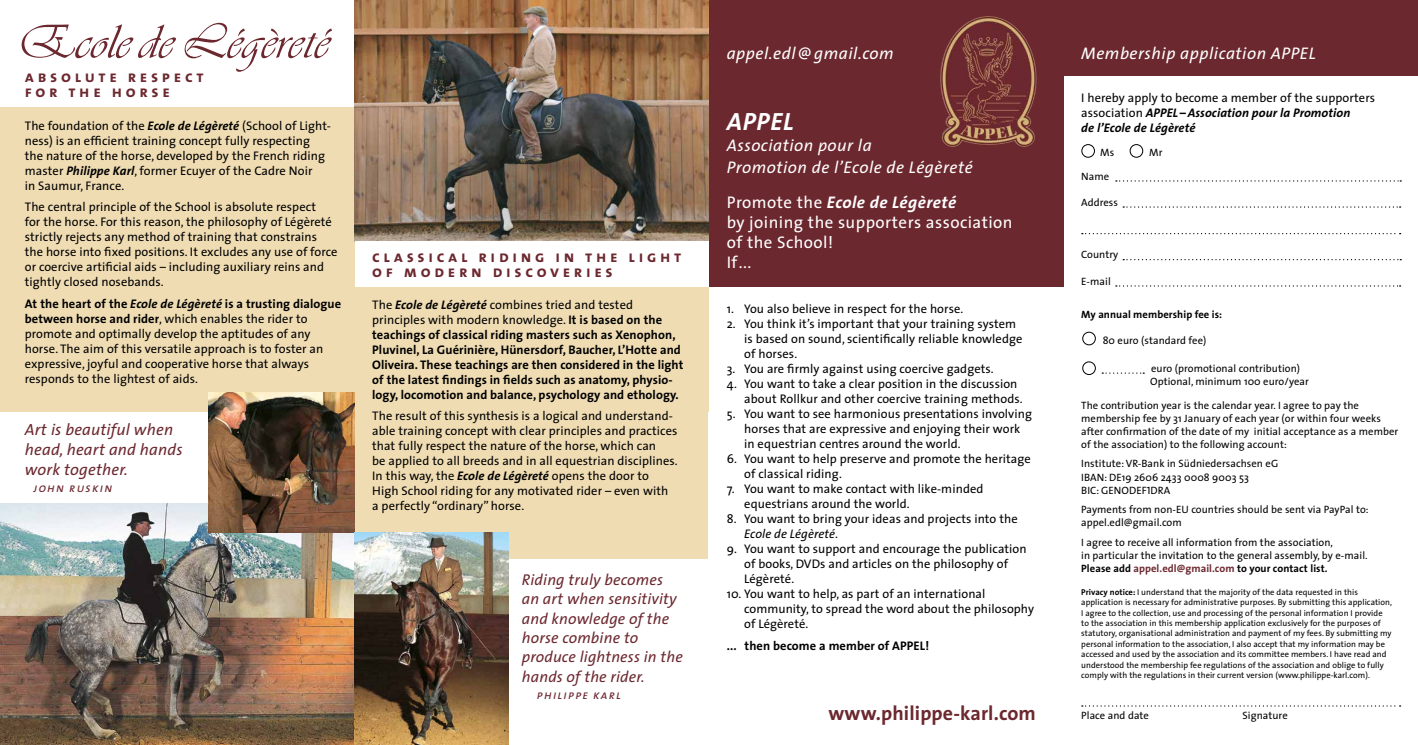
<style>
.page{position:relative;width:1418px;height:745px;background:#fff}
.page>*{position:absolute;margin:0;border:0;box-sizing:border-box;transform-origin:0 0}
.t1{font:50px "Vivaldi D";letter-spacing:.01em;color:#6c282f}
.t2{font:italic 700 25px "The Sans";letter-spacing:.03em;color:#fff}
.t3{font:700 20px "The Sans";letter-spacing:.005em;color:#6c282f}
.t4{font:italic 16.88px/21.2px "The Sans";letter-spacing:.03em;color:#fff}
.t5{font:16.88px/20px "The Sans";letter-spacing:.025em;color:#fff}
.t6{font:16.25px/15px "The Sans Bold Caps";letter-spacing:.225em;color:#6c282f}
.t7{font:italic 16.25px/20px "The Sans";letter-spacing:.01em;color:#6c282f}
.t8{font:italic 15.62px/19.4px "The Sans";letter-spacing:.01em;color:#6c282f}
.t9{font:12.5px/15px "The Sans";letter-spacing:.005em;color:#000}
.t10{font:700 12.5px/15px "The Sans";letter-spacing:.005em;color:#000}
.t11{font:italic 12.5px "The Sans Caps";letter-spacing:.09em;color:#6c282f}
.t12{font:10.62px/13.1px "The Sans";letter-spacing:.005em;color:#000}
.t13{font:700 10.62px "The Sans";letter-spacing:.005em;color:#000}
.t14{font:8.5px/10.4px "The Sans";letter-spacing:.005em;color:#000}
.s1{font-weight:700;font-style:italic}
.s2{font-weight:700}
.s3{font-weight:400}
.s4{font-style:italic}
.s5{font-family:"The Sans Caps"}
.s6{font-weight:700;color:#6c282f}
</style>
<div class="page">
<div style="left:709px;top:0;width:354px;height:286px;background:#6c282f"></div>
<div style="left:354px;top:270px;width:354px;height:288px;background:#efdcb3"></div>
<div style="left:0;top:107px;width:709px;height:304px;background:#efdcb3"></div>
<img style="left:354px;top:0;width:355px;height:241px">
<img style="left:0;top:503px;width:354px;height:241px">
<div style="left:355px;top:241px;width:354px;height:45px;background:#fff"></div>
<img style="left:208px;top:392px;width:146px;height:140px">
<div style="left:1055px;top:0;width:362px;height:76px;background:#6c282f"></div>
<svg style="left:1115px;top:180px;width:286px;height:1px"></svg>
<svg style="left:1123px;top:206px;width:277px;height:1px"></svg>
<svg style="left:1081px;top:233px;width:319px;height:1px"></svg>
<svg style="left:1123px;top:259px;width:278px;height:1px"></svg>
<svg style="left:1115px;top:285px;width:285px;height:1px"></svg>
<div style="left:1082px;top:331px;width:13px;height:14px;border:1px solid #000;border-radius:50%"></div>
<div style="left:1082px;top:361px;width:13px;height:14px;border:1px solid #000;border-radius:50%"></div>
<svg style="left:1102px;top:372px;width:42px;height:1px"></svg>
<img style="left:354px;top:532px;width:154px;height:212px">
<div style="left:1081px;top:144px;width:13px;height:14px;border:1px solid #000;border-radius:50%"></div>
<div style="left:1129px;top:144px;width:14px;height:14px;border:1px solid #000;border-radius:50%"></div>
<svg style="left:1081px;top:705px;width:319px;height:1px"></svg>
<img style="left:947px;top:16px;width:44px;height:30px">
<h1 class="t1" style="left:17px;top:13px;width:313px">Ecole de Légèreté</h1>
<h3 class="t6" style="left:25px;top:68px;width:180px">absolute respect for the horse</h3>
<p class="t9" style="left:25px;top:118px;width:308px">The foundation of the <span class="s1">Ecole de Légèreté</span> (School of Light&shy;ness) is an efficient training concept fully respecting the nature of the horse, developed by the French riding master <span class="s1">Philippe Karl</span>, former Ecuyer of the Cadre Noir<br>in Saumur, France.</p>
<p class="t9" style="left:25px;top:199px;width:314px">The central principle of the School is absolute respect<br>for the horse. For this reason, the philosophy of Légèreté strictly rejects any method of training that constrains the horse into fixed positions. It excludes any use of force or coercive artificial aids – including auxiliary reins and tightly closed nosebands.</p>
<p class="t9" style="left:25px;top:295px;width:318px"><span class="s2">At the heart of the</span> <span class="s1">Ecole de Légèreté</span> <span class="s2">is a trusting dialogue between horse and rider</span>, which enables the rider to promote and optimally develop the aptitudes of any horse. The aim of this versatile approach is to foster an expressive, joyful and cooperative horse that always responds to the lightest of aids.</p>
<p class="t10" style="left:372px;top:296px;width:313px"><span class="s3">The</span> <span class="s4">Ecole de Légèreté</span> <span class="s3">combines tried and tested principles with modern knowledge.</span> It is based on the teachings of classical riding masters such as Xenophon, Pluvinel, La Guérinière, Hünersdorf, Baucher, L’Hotte and Oliveira. These teachings are then considered in the light of the latest findings in fields such as anatomy, physio&shy;logy, locomotion and balance, psychology and ethology.</p>
<p class="t9" style="left:372px;top:408px;width:307px">The result of this synthesis is a logical and understand&shy;able training concept with clear principles and practices that fully respect the nature of the horse, which can<br>be applied to all breeds and in all equestrian disciplines.<br>In this way, the <span class="s1">Ecole de Légèreté</span> opens the door to High School riding for any motivated rider – even with a perfectly “ordinary” horse.</p>
<h3 class="t6" style="left:372px;top:248px;width:310px">classical riding in the light of modern discoveries</h3>
<h3 class="t7" style="left:25px;top:418px;width:159px">Art is beautiful when head, heart and hands work together.</h3>
<p class="t11" style="left:34px;top:477px;width:80px">john ruskin</p>
<p class="t8" style="left:522px;top:569px;width:163px">Riding truly becomes an art when sensitivity and knowledge of the horse combine to produce lightness in the hands of the rider.</p>
<p class="t11" style="left:537px;top:684px;width:86px">philippe karl</p>
<h3 class="t4" style="left:726px;top:42px;width:168px">appel.edl@gmail.com</h3>
<h2 class="t2" style="left:726px;top:101px;width:68px">APPEL</h2>
<h3 class="t4" style="left:726px;top:134px;width:247px">Association pour la<br>Promotion de l’Ecole de Légèreté</h3>
<h3 class="t5" style="left:726px;top:191px;width:287px">Promote the <span class="s1">Ecole de Légèreté<br></span>by joining the supporters association of the School!<br>If...</h3>
<p class="t9" style="left:726px;top:300px;width:238px">1. You also believe in respect for the horse.</p>
<p class="t9" style="left:744px;top:315px;width:280px;text-indent:-18px">2. You think it’s important that your training system is based on sound, scientifically reliable knowledge of horses.</p>
<p class="t9" style="left:726px;top:360px;width:268px">3. You are firmly against using coercive gadgets.</p>
<p class="t9" style="left:744px;top:375px;width:280px;text-indent:-18px">4. You want to take a clear position in the discussion about Rollkur and other coercive training methods.</p>
<p class="t9" style="left:744px;top:405px;width:289px;text-indent:-18px">5. You want to see harmonious presentations involving horses that are expressive and enjoying their work in equestrian centres around the world.</p>
<p class="t9" style="left:744px;top:450px;width:288px;text-indent:-18px">6. You want to help preserve and promote the heritage of classical riding.</p>
<p class="t9" style="left:744px;top:480px;width:241px;text-indent:-18px">7. You want to make contact with like-minded equestrians around the world.</p>
<p class="t9" style="left:744px;top:510px;width:275px;text-indent:-18px">8. You want to bring your ideas and projects into the<br><span class="s4">Ecole de Légèreté</span>.</p>
<p class="t9" style="left:744px;top:540px;width:284px;text-indent:-18px">9. You want to support and encourage the publication of books, DVDs and articles on the philosophy of<br>Légèreté.</p>
<p class="t9" style="left:744px;top:585px;width:291px;text-indent:-18px">10. You want to help, as part of an international community, to spread the word about the philosophy of Légèreté.</p>
<p class="t10" style="left:726px;top:637px;width:204px">... then become a member of APPEL!</p>
<h3 class="t3" style="left:828px;top:696px;width:209px">www.philippe-karl.com</h3>
<h3 class="t4" style="left:1081px;top:42px;width:236px">Membership application APPEL</h3>
<p class="t9" style="left:1081px;top:90px;width:295px">I hereby apply to become a member of the supporters association <span class="s1">APPEL – Association pour la Promotion<br>de l’Ecole de Légèreté</span></p>
<p class="t12" style="left:1100px;top:146px;width:16px">Ms</p>
<p class="t12" style="left:1149px;top:146px;width:15px">Mr</p>
<p class="t12" style="left:1081px;top:169px;width:29px">Name</p>
<p class="t12" style="left:1081px;top:195px;width:38px">Address</p>
<p class="t12" style="left:1081px;top:248px;width:39px">Country</p>
<p class="t12" style="left:1081px;top:274px;width:31px">E-mail</p>
<p class="t13" style="left:1081px;top:305px;width:142px">My annual membership fee is:</p>
<p class="t12" style="left:1102px;top:333px;width:105px">80 euro (standard fee)</p>
<p class="t12" style="left:1150px;top:361px;width:160px">euro (promotional contribution)<br>Optional, minimum 100 euro/year</p>
<p class="t12" style="left:1081px;top:398px;width:319px">The contribution year is the calendar year. I agree to pay the membership fee by 31 January of each year (or within four weeks after confirmation of the date of my initial acceptance as a member of the association) to the following account:</p>
<p class="t12" style="left:1081px;top:456px;width:198px">Institute: VR-Bank in Südniedersachsen eG<br>IBAN: DE19 2606 2433 0008 9003 53<br>BIC: GENODEF<span class="s5">1</span>DRA</p>
<p class="t12" style="left:1081px;top:502px;width:289px">Payments from non-EU countries should be sent via PayPal to: appel.edl@gmail.com</p>
<p class="t12" style="left:1081px;top:534px;width:288px">I agree to receive all information from the association,<br>in particular the invitation to the general assembly, by e-mail.<br><span class="s2">Please add</span> <span class="s6">appel.edl@gmail.com</span> <span class="s2">to your contact list.</span></p>
<p class="t14" style="left:1081px;top:586px;width:312px"><span class="s2">Privacy notice:</span> I understand that the majority of the data requested in this application is necessary for administrative purposes. By submitting this application, I agree to the collection, use and processing of the personal information I provide to the association in this membership application exclusively for the purposes of statutory, organisational administration and payment of my fees. By submitting my personal information to the association, I also accept that my information may be accessed and used by the association and its committee members. I have read and understood the membership fee regulations of the association and oblige to fully comply with the regulations in their current version (www.philippe-karl.com).</p>
<p class="t12" style="left:1081px;top:708px;width:69px">Place and date</p>
<p class="t12" style="left:1242px;top:708px;width:47px">Signature</p>
</div>
